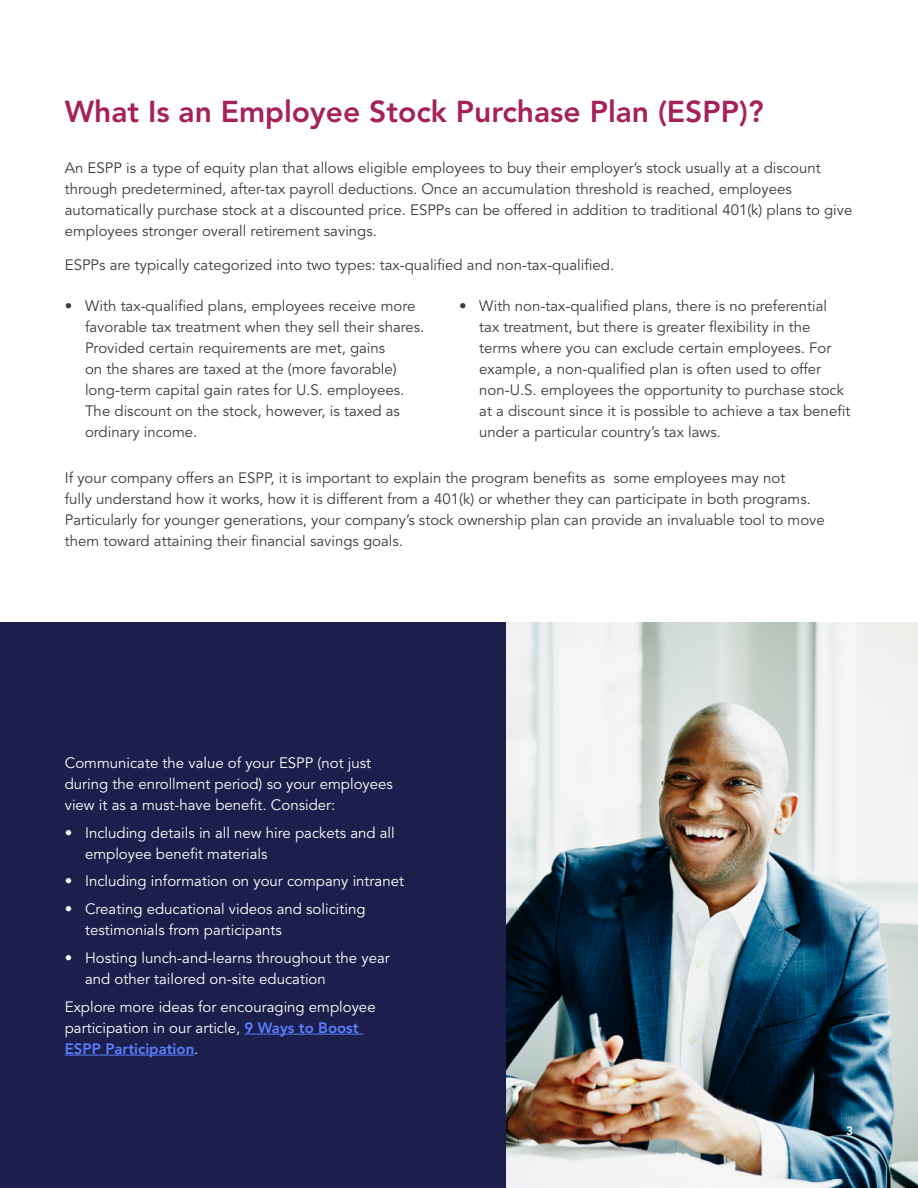
<style>
.page{position:relative;width:918px;height:1188px;background:#fff}
.page>*{position:absolute;margin:0;border:0;box-sizing:border-box;transform-origin:0 0}
.t1{font:800 30px "Avenir LT Pro";color:#a52258}
.t2{font:15px/21px "Avenir LT Pro";color:#3c3c3b}
.t3{font:15px/21px "Avenir LT Pro";color:#fff}
.t4{font:800 12px "Avenir LT Pro";color:#fff}
.s1{font-weight:800;color:#5b7fff}
</style>
<div class="page">
<div style="left:0;top:622px;width:507px;height:566px;background:#1c1f4c"></div>
<img style="left:507px;top:622px;width:411px;height:566px">
<hr style="left:244px;top:1034px;width:119px;height:1px;background:#5b7fff">
<hr style="left:65px;top:1055px;width:129px;height:1px;background:#5b7fff">
<h1 class="t1" style="left:65px;top:93px;width:700px">What Is an Employee Stock Purchase Plan (ESPP)?</h1>
<p class="t2" style="left:65px;top:157px;width:789px">An ESPP is a type of equity plan that allows eligible employees to buy their employer’s stock usually at a discount through predetermined, after-tax payroll deductions. Once an accumulation threshold is reached, employees automatically purchase stock at a discounted price. ESPPs can be offered in addition to traditional 401(k) plans to give employees stronger overall retirement savings.</p>
<p class="t2" style="left:65px;top:255px;width:551px">ESPPs are typically categorized into two types: tax-qualified and non-tax-qualified.</p>
<p class="t2" style="left:85px;top:295px;width:341px;text-indent:-20px">• With tax-qualified plans, employees receive more favorable tax treatment when they sell their shares.<br>Provided certain requirements are met, gains<br>on the shares are taxed at the (more favorable) long-term capital gain rates for U.S. employees.<br>The discount on the stock, however, is taxed as ordinary income.</p>
<p class="t2" style="left:65px;top:468px;width:762px">If your company offers an ESPP, it is important to explain the program benefits as some employees may not<br>fully understand how it works, how it is different from a 401(k) or whether they can participate in both programs.<br>Particularly for younger generations, your company’s stock ownership plan can provide an invaluable tool to move them toward attaining their financial savings goals.</p>
<p class="t2" style="left:479px;top:295px;width:373px;text-indent:-20px">• With non-tax-qualified plans, there is no preferential tax treatment, but there is greater flexibility in the terms where you can exclude certain employees. For example, a non-qualified plan is often used to offer non-U.S. employees the opportunity to purchase stock at a discount since it is possible to achieve a tax benefit under a particular country’s tax laws.</p>
<p class="t3" style="left:65px;top:752px;width:330px">Communicate the value of your ESPP (not just during the enrollment period) so your employees view it as a must-have benefit. Consider:</p>
<p class="t3" style="left:85px;top:822px;width:311px;text-indent:-20px">• Including details in all new hire packets and all employee benefit materials</p>
<p class="t3" style="left:65px;top:871px;width:341px">• Including information on your company intranet</p>
<p class="t3" style="left:85px;top:899px;width:282px;text-indent:-20px">• Creating educational videos and soliciting testimonials from participants</p>
<p class="t3" style="left:85px;top:947px;width:306px;text-indent:-20px">• Hosting lunch-and-learns throughout the year and other tailored on-site education</p>
<p class="t3" style="left:65px;top:996px;width:312px">Explore more ideas for encouraging employee participation in our article, <span class="s1">9 Ways to Boost<br>ESPP Participation</span>.</p>
<p class="t4" style="left:846px;top:1124px;width:9px">3</p>
</div>
